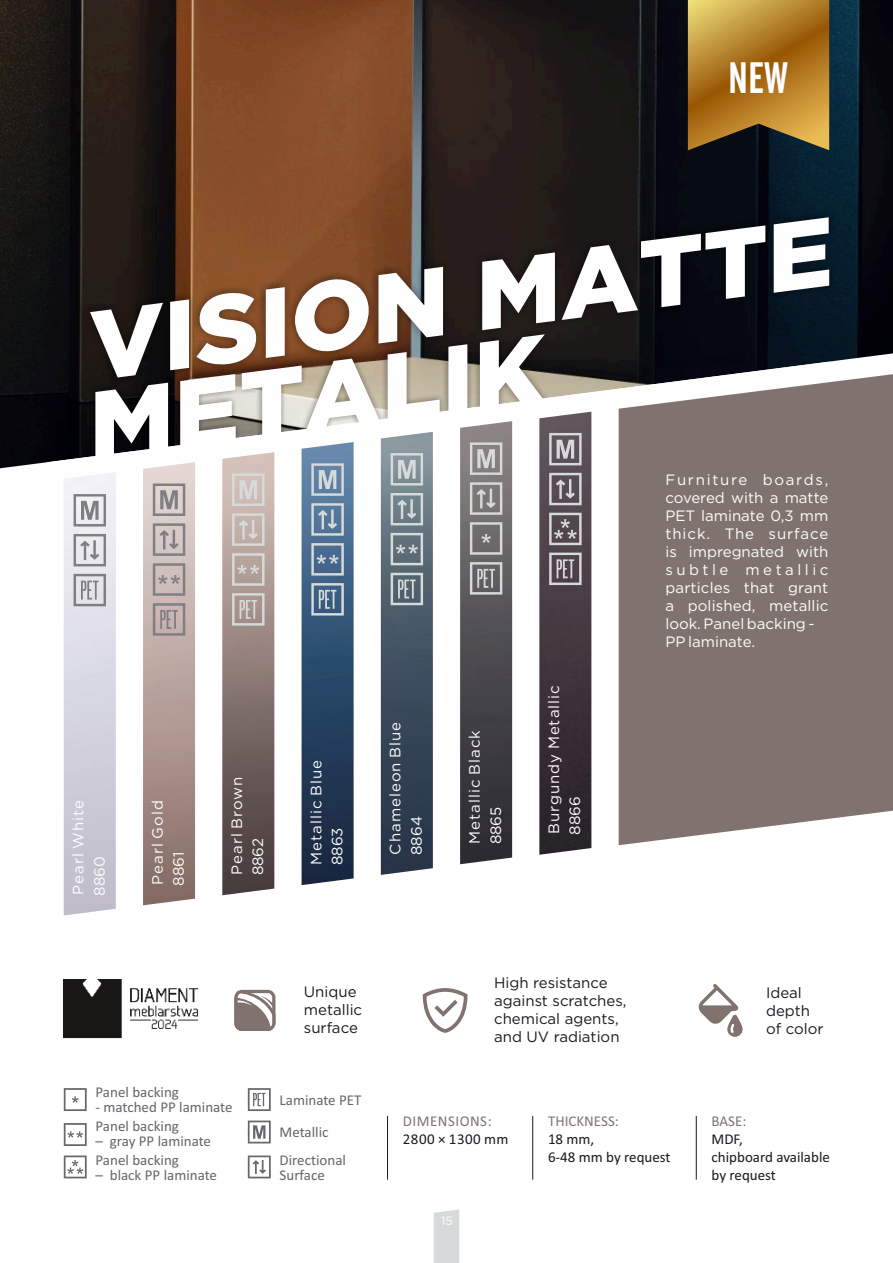
<style>
.page{position:relative;width:893px;height:1263px;background:#fff}
.page>*{position:absolute;margin:0;border:0;box-sizing:border-box;transform-origin:0 0}
.t1{font:900 96.9px "Gotham";color:#fefefe}
.t2{font:43.5px "Alternate Gothic No 2 EU";color:#fefefe}
.t3{font:15px/18px "Gotham";letter-spacing:.01em;color:#fefefe}
.t4{font:15px/27.5px "Calibri";color:#66666b}
.t5{font:15px/18px "Gotham";color:#1a1a1f}
.t6{font:15px/21.1px "Gotham";letter-spacing:.07em;color:#fefefe}
.t7{font:15px/18px "Calibri";color:#1a1a1f}
.t8{font:15px "Calibri";color:#80736f}
.t9{font:15px "Calibri";letter-spacing:.03em;color:#80736f}
.t10{font:15px "Calibri";letter-spacing:.03em;color:#1a1a1f}
.t11{font:12px "Gotham";color:#fefefe}
</style>
<div class="page">
<img style="left:0;top:0;width:893px;height:469px">
<svg style="left:47px;top:362px;width:572px;height:123px"></svg>
<hr style="left:532px;top:1116px;width:1px;height:63px;background:#1a1a1f">
<hr style="left:696px;top:1116px;width:1px;height:63px;background:#1a1a1f">
<img style="left:84px;top:211px;width:752px;height:173px">
<svg style="left:688px;top:0;width:141px;height:150px;background:#a87929"></svg>
<svg style="left:248px;top:1155px;width:23px;height:23px"></svg>
<svg style="left:248px;top:1120px;width:23px;height:23px"></svg>
<svg style="left:423px;top:988px;width:44px;height:45px"></svg>
<svg style="left:698px;top:984px;width:45px;height:53px"></svg>
<svg style="left:234px;top:990px;width:41px;height:41px"></svg>
<svg style="left:434px;top:1209px;width:25px;height:54px"></svg>
<svg style="left:64px;top:1088px;width:23px;height:23px"></svg>
<svg style="left:64px;top:1123px;width:23px;height:23px"></svg>
<img style="left:63px;top:979px;width:135px;height:59px">
<hr style="left:387px;top:1116px;width:1px;height:63px;background:#1a1a1f">
<svg style="left:64px;top:1155px;width:23px;height:23px"></svg>
<svg style="left:619px;top:373px;width:274px;height:472px;background:#877b78"></svg>
<svg style="left:64px;top:472px;width:52px;height:443px;background:#d2d1db"></svg>
<svg style="left:143px;top:462px;width:52px;height:443px;background:#b29f9a"></svg>
<svg style="left:222px;top:452px;width:52px;height:443px;background:#91837f"></svg>
<svg style="left:302px;top:442px;width:52px;height:443px;background:#435d79"></svg>
<svg style="left:381px;top:432px;width:52px;height:443px;background:#566472"></svg>
<svg style="left:460px;top:421px;width:52px;height:443px;background:#5f5d61"></svg>
<svg style="left:539px;top:412px;width:52px;height:443px;background:#524851"></svg>
<svg style="left:248px;top:1088px;width:23px;height:23px"></svg>
<h2 class="t2" style="left:728px;top:63px;width:61px">NEW</h2>
<h1 class="t1" style="left:80px;top:302px;width:751px;rotate:-7deg">VISION MATTE</h1>
<h1 class="t1" style="left:80px;top:383px;width:461px;rotate:-7deg">METALIK</h1>
<p class="t6" style="left:69px;top:895px;width:96px;rotate:-90deg">Pearl White</p>
<p class="t3" style="left:91px;top:896px;width:41px;rotate:-90deg">8860</p>
<p class="t6" style="left:386px;top:854px;width:134px;rotate:-90deg">Chameleon Blue</p>
<p class="t6" style="left:465px;top:844px;width:115px;rotate:-90deg">Metallic Black</p>
<p class="t6" style="left:306px;top:865px;width:106px;rotate:-90deg">Metallic Blue</p>
<p class="t6" style="left:227px;top:875px;width:100px;rotate:-90deg">Pearl Brown</p>
<p class="t6" style="left:148px;top:885px;width:86px;rotate:-90deg">Pearl Gold</p>
<p class="t3" style="left:487px;top:844px;width:39px;rotate:-90deg">8865</p>
<p class="t3" style="left:408px;top:855px;width:40px;rotate:-90deg">8864</p>
<p class="t3" style="left:329px;top:865px;width:39px;rotate:-90deg">8863</p>
<p class="t3" style="left:250px;top:875px;width:39px;rotate:-90deg">8862</p>
<p class="t3" style="left:170px;top:885px;width:35px;rotate:-90deg">8861</p>
<p class="t6" style="left:544px;top:835px;width:151px;rotate:-90deg">Burgundy Metallic<br>8866</p>
<p class="t3" style="left:665px;top:472px;width:164px">Furniture boards, covered with a matte<br>PET laminate 0,3 mm thick. The surface is impregnated with subtle metallic particles that grant a polished, metallic look. Panel backing -<br>PP laminate.</p>
<p class="t4" style="left:96px;top:1080px;width:85px">Panel backing</p>
<p class="t4" style="left:96px;top:1099px;width:139px;line-height:18.8px">- matched PP laminate<br>Panel backing</p>
<p class="t4" style="left:96px;top:1128px;width:117px">– gray PP laminate</p>
<p class="t4" style="left:96px;top:1147px;width:85px">Panel backing</p>
<p class="t4" style="left:96px;top:1162px;width:123px">– black PP laminate</p>
<p class="t5" style="left:304px;top:983px;width:60px">Unique metallic surface</p>
<p class="t4" style="left:280px;top:1087px;width:83px">Laminate PET</p>
<p class="t4" style="left:280px;top:1119px;width:68px">Metallic<br>Directional</p>
<p class="t4" style="left:280px;top:1162px;width:47px">Surface</p>
<p class="t5" style="left:494px;top:974px;width:134px">High resistance against scratches, chemical agents, and UV radiation</p>
<p class="t5" style="left:766px;top:984px;width:59px">Ideal depth of color</p>
<p class="t9" style="left:403px;top:1114px;width:90px">DIMENSIONS:</p>
<p class="t10" style="left:403px;top:1132px;width:107px">2800 × 1300 mm</p>
<p class="t11" style="left:441px;top:1215px;width:13px">15</p>
<p class="t8" style="left:548px;top:1114px;width:72px">THICKNESS:</p>
<p class="t7" style="left:548px;top:1131px;width:124px">18 mm,<br>6-48 mm by request</p>
<p class="t8" style="left:712px;top:1114px;width:36px">BASE:</p>
<p class="t7" style="left:712px;top:1131px;width:120px">MDF,<br>chipboard available by request</p>
</div>
